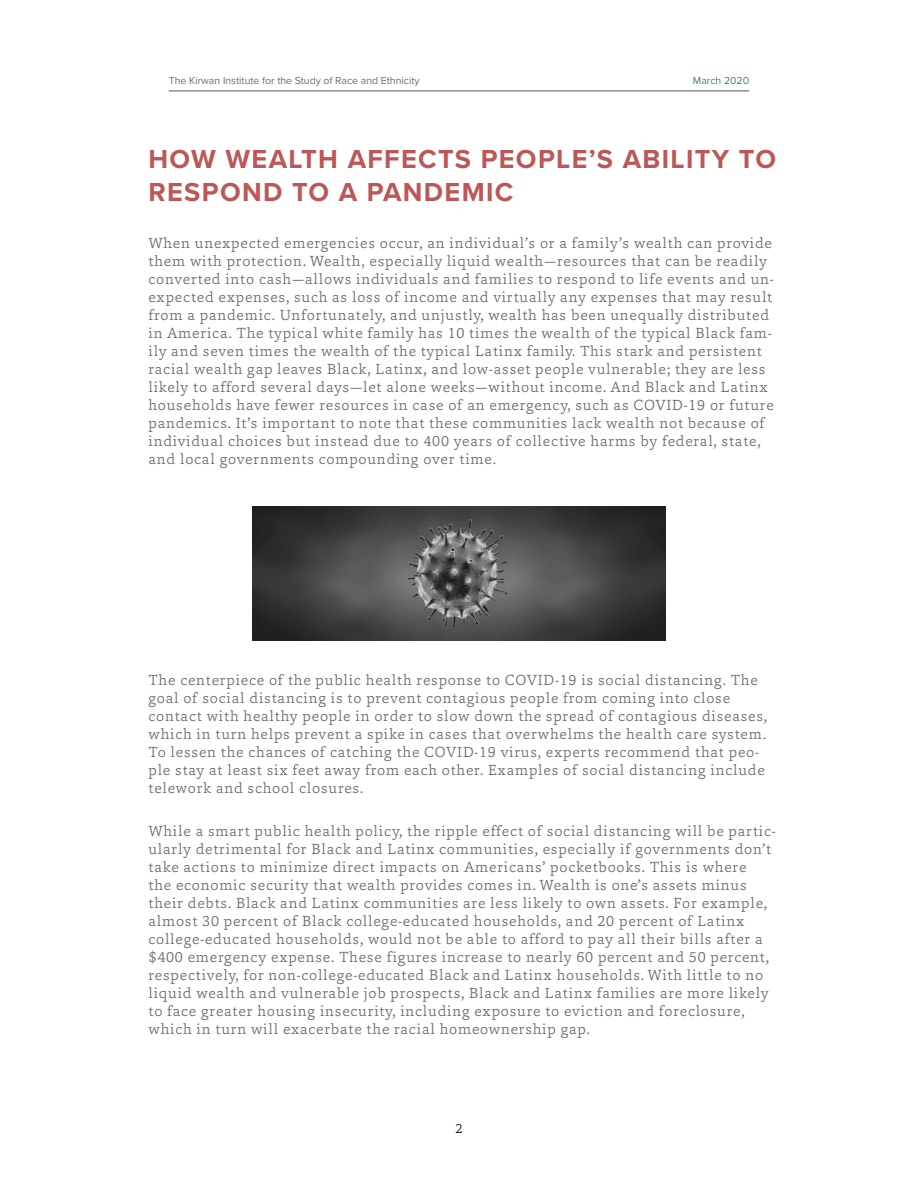
<style>
.page{position:relative;width:918px;height:1188px;background:#fff}
.page>*{position:absolute;margin:0;border:0;box-sizing:border-box;transform-origin:0 0}
.Section_Name{font:700 27px/32.4px "Proxima Nova";letter-spacing:.05em;color:#bc5756}
.Section_Name-2{font:300 15px/18px "Capita";letter-spacing:.05em;color:#6c6d70}
.t1{font:300 13.5px "Capita";color:#231f20}
.t2{font:10.5px "Proxima Nova";color:#6c6d70}
.t3{font:10.5px "Proxima Nova";color:#437d88}
</style>
<div class="page">
<hr style="left:169px;top:91px;width:580px;height:1px;background:#57585a">
<img style="left:252px;top:506px;width:414px;height:135px">
<p class="t2" style="left:169px;top:73px;width:252px">The Kirwan Institute for the Study of Race and Ethnicity</p>
<p class="t3" style="left:693px;top:73px;width:58px">March 2020</p>
<p class="Section_Name" style="left:148px;top:142px;width:629px">HOW WEALTH AFFECTS PEOPLE’S ABILITY TO<br>RESPOND TO A PANDEMIC</p>
<p class="Section_Name-2" style="left:148px;top:234px;width:627px">When unexpected emergencies occur, an individual’s or a family’s wealth can provide them with protection. Wealth, especially liquid wealth—resources that can be readily converted into cash—allows individuals and families to respond to life events and un&shy;expected expenses, such as loss of income and virtually any expenses that may result from a pandemic. Unfortunately, and unjustly, wealth has been unequally distributed in America. The typical white family has 10 times the wealth of the typical Black fam&shy;ily and seven times the wealth of the typical Latinx family. This stark and persistent racial wealth gap leaves Black, Latinx, and low-asset people vulnerable; they are less likely to afford several days—let alone weeks—without income. And Black and Latinx households have fewer resources in case of an emergency, such as COVID-19 or future pandemics. It’s important to note that these communities lack wealth not because of individual choices but instead due to 400 years of collective harms by federal, state, and local governments compounding over time.</p>
<p class="Section_Name-2" style="left:148px;top:671px;width:620px">The centerpiece of the public health response to COVID-19 is social distancing. The goal of social distancing is to prevent contagious people from coming into close contact with healthy people in order to slow down the spread of contagious diseases, which in turn helps prevent a spike in cases that overwhelms the health care system.<br>To lessen the chances of catching the COVID-19 virus, experts recommend that peo&shy;ple stay at least six feet away from each other. Examples of social distancing include telework and school closures.</p>
<p class="Section_Name-2" style="left:148px;top:822px;width:629px">While a smart public health policy, the ripple effect of social distancing will be partic&shy;ularly detrimental for Black and Latinx communities, especially if governments don’t take actions to minimize direct impacts on Americans’ pocketbooks. This is where<br>the economic security that wealth provides comes in. Wealth is one’s assets minus their debts. Black and Latinx communities are less likely to own assets. For example, almost 30 percent of Black college-educated households, and 20 percent of Latinx college-educated households, would not be able to afford to pay all their bills after a $400 emergency expense. These figures increase to nearly 60 percent and 50 percent, respectively, for non-college-educated Black and Latinx households. With little to no liquid wealth and vulnerable job prospects, Black and Latinx families are more likely to face greater housing insecurity, including exposure to eviction and foreclosure, which in turn will exacerbate the racial homeownership gap.</p>
<p class="t1" style="left:455px;top:1120px;width:9px">2</p>
</div>
